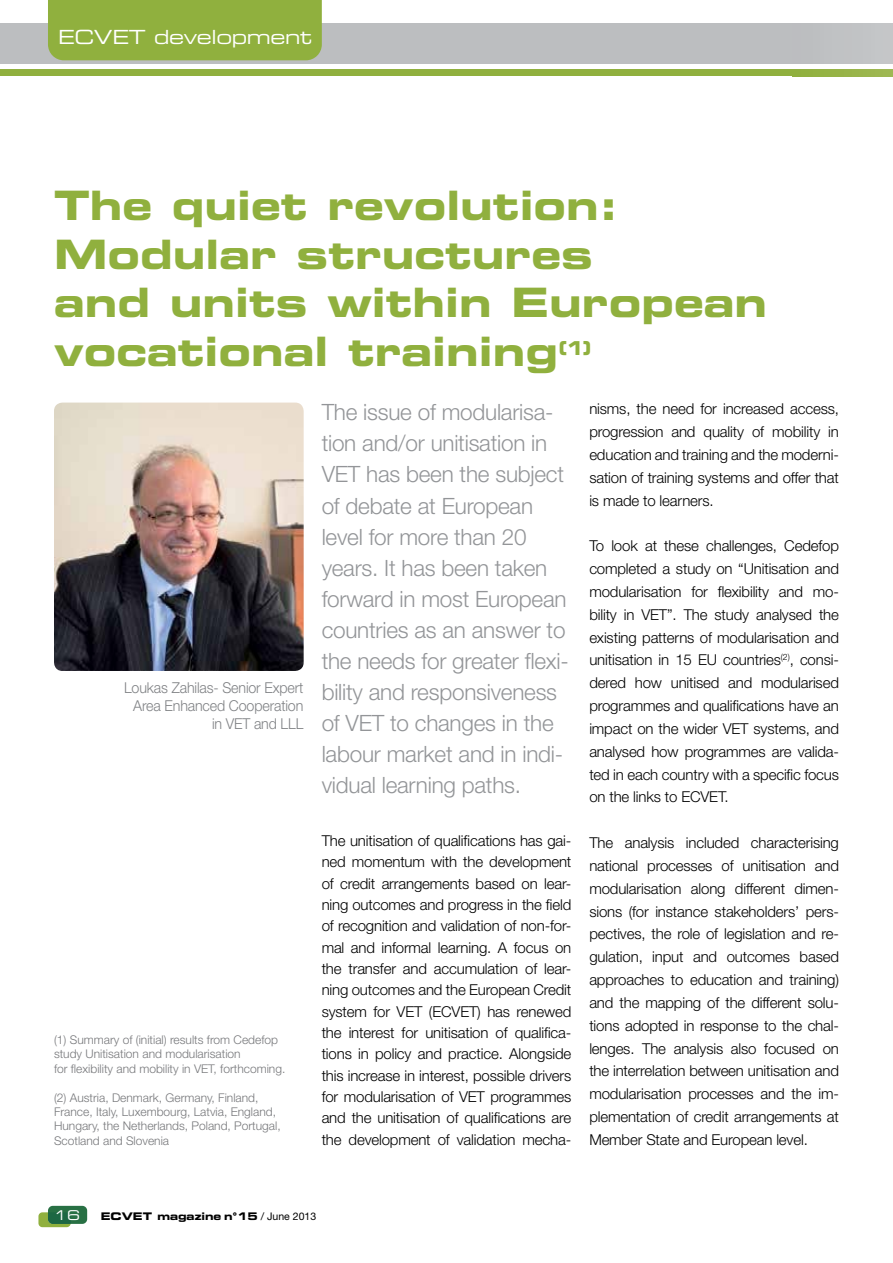
<style>
.page{position:relative;width:893px;height:1263px;background:#fff}
.page>*{position:absolute;margin:0;border:0;box-sizing:border-box;transform-origin:0 0}
.t1{font:40.5px/48.6px "Eurostile LT Bold Extended Two";color:#90b03e}
.t2{font:300 22.5px/31px "Helvetica Neue LT";letter-spacing:-.01em;color:#939598}
.t3{font:19.5px "Eurostile LT Extended Two";letter-spacing:-.02em;color:#fff}
.t4{font:300 15px/22.8px "Helvetica Neue LT";letter-spacing:-.01em;color:#000;text-align:justify}
.t5{font:300 15px/18px "Helvetica Neue LT";letter-spacing:-.01em;color:#808285;text-align:right;scale:.95 1}
.t6{font:13.5px "Eurostile LT Extended Two";color:#fff}
.t7{font:300 12px/14.4px "Helvetica Neue LT";color:#77787b}
.t8{font:10.5px "Eurostile LT Bold Extended Two";color:#000}
.s1{font-family:"Helvetica Neue LT"}
</style>
<div class="page">
<div style="left:0;top:68px;width:893px;height:8px;background:#90b03e"></div>
<div style="left:0;top:23px;width:893px;height:43px;background:#bcbec0"></div>
<div style="left:0;top:64px;width:893px;height:5px;background:#fff"></div>
<svg style="left:793px;top:76px;width:100px;height:1px"></svg>
<div style="left:793px;top:69px;width:100px;height:7px;background:#97b347"></div>
<div style="left:793px;top:23px;width:100px;height:41px;background:#c0c2c4"></div>
<div style="left:48px;top:1206px;width:39px;height:18px;background:#287044;border-radius:5px"></div>
<svg style="left:38px;top:1212px;width:33px;height:15px"></svg>
<div style="left:48px;top:0;width:274px;height:60px;background:#90b03e"></div>
<img style="left:54px;top:403px;width:250px;height:268px">
<h3 class="t3" style="left:58px;top:23px;width:255px">ECVET development</h3>
<h1 class="t1" style="left:54px;top:180px;width:715px">The quiet revolution:<br>Modular structures<br>and units within European vocational training<sup>(1)</sup></h1>
<p class="t2" style="left:322px;top:396px;width:249px">The issue of modularisa&shy;tion and/or unitisation in<br>VET has been the subject of debate at European level for more than 20 years. It has been taken forward in most European countries as an answer to the needs for greater flexi&shy;bility and responsiveness of VET to changes in the labour market and in indi&shy;vidual learning paths.</p>
<p class="t4" style="left:322px;top:829px;width:251px;line-height:21.3px">The unitisation of qualifications has gai&shy;ned momentum with the development of credit arrangements based on lear&shy;ning outcomes and progress in the field of recognition and validation of non-for&shy;mal and informal learning. A focus on the transfer and accumulation of lear&shy;ning outcomes and the European Credit system for VET (ECVET) has renewed the interest for unitisation of qualifica&shy;tions in policy and practice. Alongside this increase in interest, possible drivers for modularisation of VET programmes and the unitisation of qualifications are the development of validation mecha-</p>
<p class="t4" style="left:589px;top:397px;width:251px">nisms, the need for increased access, progression and quality of mobility in education and training and the moderni&shy;sation of training systems and offer that is made to learners.</p>
<p class="t4" style="left:589px;top:534px;width:251px">To look at these challenges, Cedefop completed a study on “Unitisation and modularisation for flexibility and mo&shy;bility in VET”. The study analysed the existing patterns of modularisation and unitisation in 15 EU countries<sup>(2)</sup>, consi&shy;dered how unitised and modularised programmes and qualifications have an impact on the wider VET systems, and analysed how programmes are valida&shy;ted in each country with a specific focus on the links to ECVET.</p>
<p class="t4" style="left:589px;top:831px;width:251px">The analysis included characterising national processes of unitisation and modularisation along different dimen&shy;sions (for instance stakeholders’ pers&shy;pectives, the role of legislation and re&shy;gulation, input and outcomes based approaches to education and training) and the mapping of the different solu&shy;tions adopted in response to the chal&shy;lenges. The analysis also focused on the interrelation between unitisation and modularisation processes and the im&shy;plementation of credit arrangements at Member State and European level.</p>
<p class="t5" style="left:124px;top:679px;width:190px">Loukas Zahilas- Senior Expert<br>Area Enhanced Cooperation in VET and LLL</p>
<p class="t7" style="left:54px;top:1032px;width:233px">(1) Summary of (initial) results from Cedefop study Unitisation and modularisation<br>for flexibility and mobility in VET, forthcoming.</p>
<p class="t7" style="left:54px;top:1090px;width:228px">(2) Austria, Denmark, Germany, Finland, France, Italy, Luxembourg, Latvia, England, Hungary, the Netherlands, Poland, Portugal, Scotland and Slovenia</p>
<p class="t6" style="left:54px;top:1205px;width:28px">16</p>
<p class="t8" style="left:101px;top:1208px;width:217px">ECVET magazine n°15 <span class="s1">/ June 2013</span></p>
</div>
